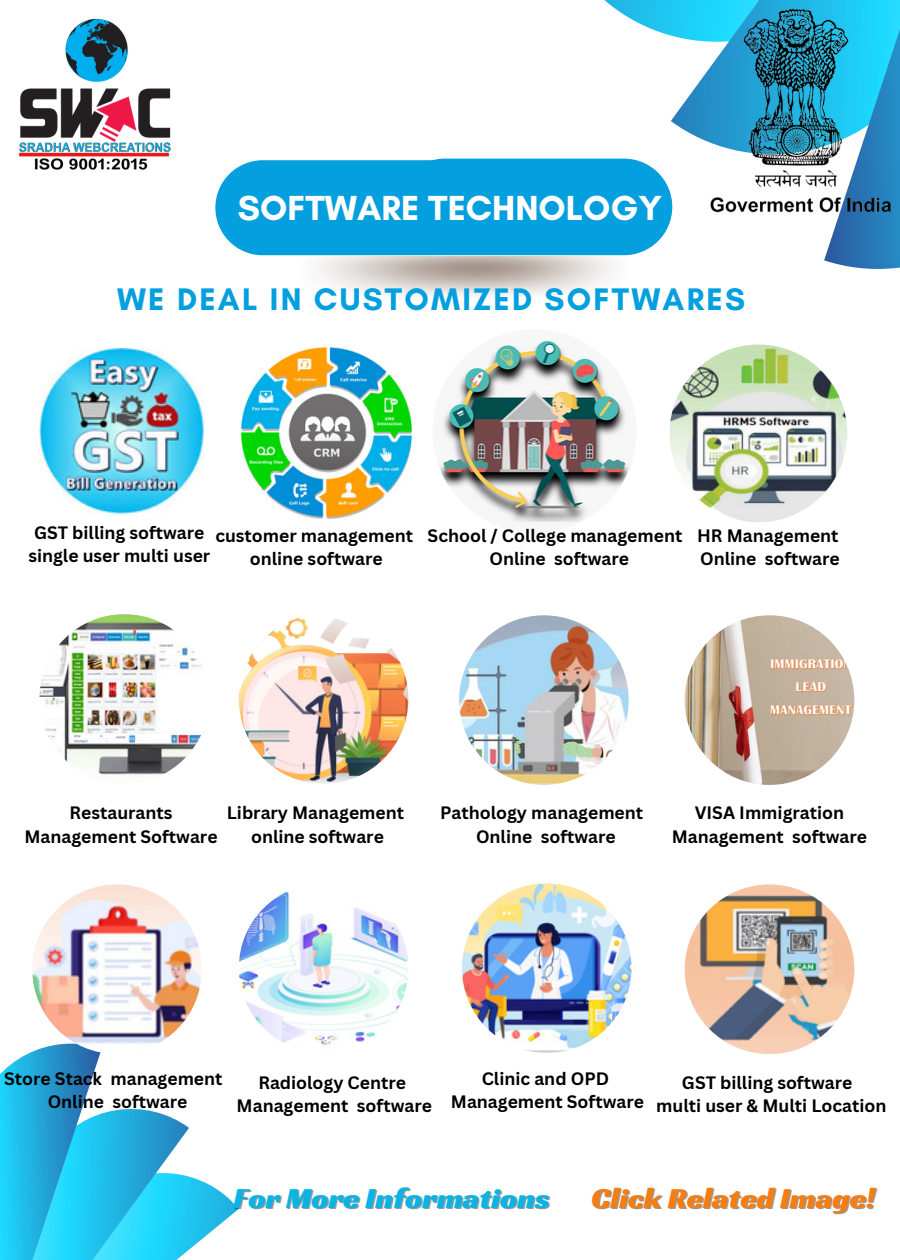
<style>
.page{position:relative;width:900px;height:1260px;background:#fff}
.page>*{position:absolute;margin:0;border:0;box-sizing:border-box;transform-origin:0 0}
.t1{font:700 35.5px "Glacial Indifference";color:#fff}
.t2{font:700 31.75px "Glacial Indifference";letter-spacing:.07em;color:#039fde}
.t3{font:30.25px "Racing Sans One";color:#09b3e4}
.t4{font:30.25px "Racing Sans One";color:#f57d11}
.t5{font:700 17.5px "Canva Sans";color:#000}
</style>
<div class="page">
<svg style="left:584px;top:0;width:316px;height:269px"></svg>
<svg style="left:0;top:1033px;width:239px;height:227px"></svg>
<div style="left:215px;top:160px;width:270px;height:95px;background:#039fde;border-radius:48px"></div>
<div style="left:397px;top:159px;width:275px;height:96px;background:#039fde;border-radius:48px"></div>
<img style="left:687px;top:0;width:213px;height:228px">
<img style="left:40px;top:349px;width:164px;height:165px">
<img style="left:240px;top:346px;width:172px;height:173px">
<img style="left:433px;top:329px;width:204px;height:204px;border-radius:50%">
<img style="left:670px;top:345px;width:177px;height:177px;border-radius:50%">
<img style="left:39px;top:614px;width:170px;height:170px;border-radius:50%">
<img style="left:239px;top:614px;width:169px;height:170px;border-radius:50%">
<img style="left:32px;top:884px;width:170px;height:170px;border-radius:50%">
<img style="left:685px;top:615px;width:169px;height:170px;border-radius:50%">
<img style="left:459px;top:615px;width:170px;height:170px;border-radius:50%">
<img style="left:239px;top:883px;width:169px;height:170px;border-radius:50%">
<img style="left:462px;top:883px;width:170px;height:170px;border-radius:50%">
<img style="left:685px;top:884px;width:169px;height:170px;border-radius:50%">
<img style="left:18px;top:18px;width:153px;height:152px">
<p class="t1" style="left:238px;top:186px;width:426px">SOFTWARE TECHNOLOGY</p>
<p class="t2" style="left:117px;top:279px;width:629px">WE DEAL IN CUSTOMIZED SOFTWARES</p>
<p class="t5" style="left:34px;top:520px;width:172px">GST billing software</p>
<p class="t5" style="left:28px;top:544px;width:183px">single user multi user</p>
<p class="t5" style="left:215px;top:523px;width:199px">customer management</p>
<p class="t5" style="left:250px;top:546px;width:134px">online software</p>
<p class="t5" style="left:428px;top:523px;width:256px">School / College management</p>
<p class="t5" style="left:489px;top:546px;width:141px">Online software</p>
<p class="t5" style="left:697px;top:523px;width:143px">HR Management</p>
<p class="t5" style="left:700px;top:546px;width:141px">Online software</p>
<p class="t5" style="left:70px;top:801px;width:105px">Restaurants</p>
<p class="t5" style="left:24px;top:824px;width:195px">Management Software</p>
<p class="t5" style="left:227px;top:801px;width:179px">Library Management</p>
<p class="t5" style="left:251px;top:824px;width:134px">online software</p>
<p class="t5" style="left:440px;top:801px;width:205px">Pathology management</p>
<p class="t5" style="left:476px;top:824px;width:141px">Online software</p>
<p class="t5" style="left:695px;top:801px;width:151px">VISA Immigration</p>
<p class="t5" style="left:672px;top:824px;width:197px">Management software</p>
<p class="t5" style="left:4px;top:1066px;width:220px">Store Stack management</p>
<p class="t5" style="left:48px;top:1089px;width:141px">Online software</p>
<p class="t5" style="left:258px;top:1070px;width:149px">Radiology Centre</p>
<p class="t5" style="left:237px;top:1093px;width:197px">Management software</p>
<p class="t5" style="left:482px;top:1066px;width:129px">Clinic and OPD</p>
<p class="t5" style="left:451px;top:1089px;width:195px">Management Software</p>
<p class="t5" style="left:682px;top:1070px;width:172px">GST billing software</p>
<p class="t5" style="left:656px;top:1093px;width:232px">multi user &amp; Multi Location</p>
<p class="t3" style="left:234px;top:1178px;width:318px">For More Informations</p>
<p class="t4" style="left:591px;top:1178px;width:285px">Click Related Image!</p>
</div>
